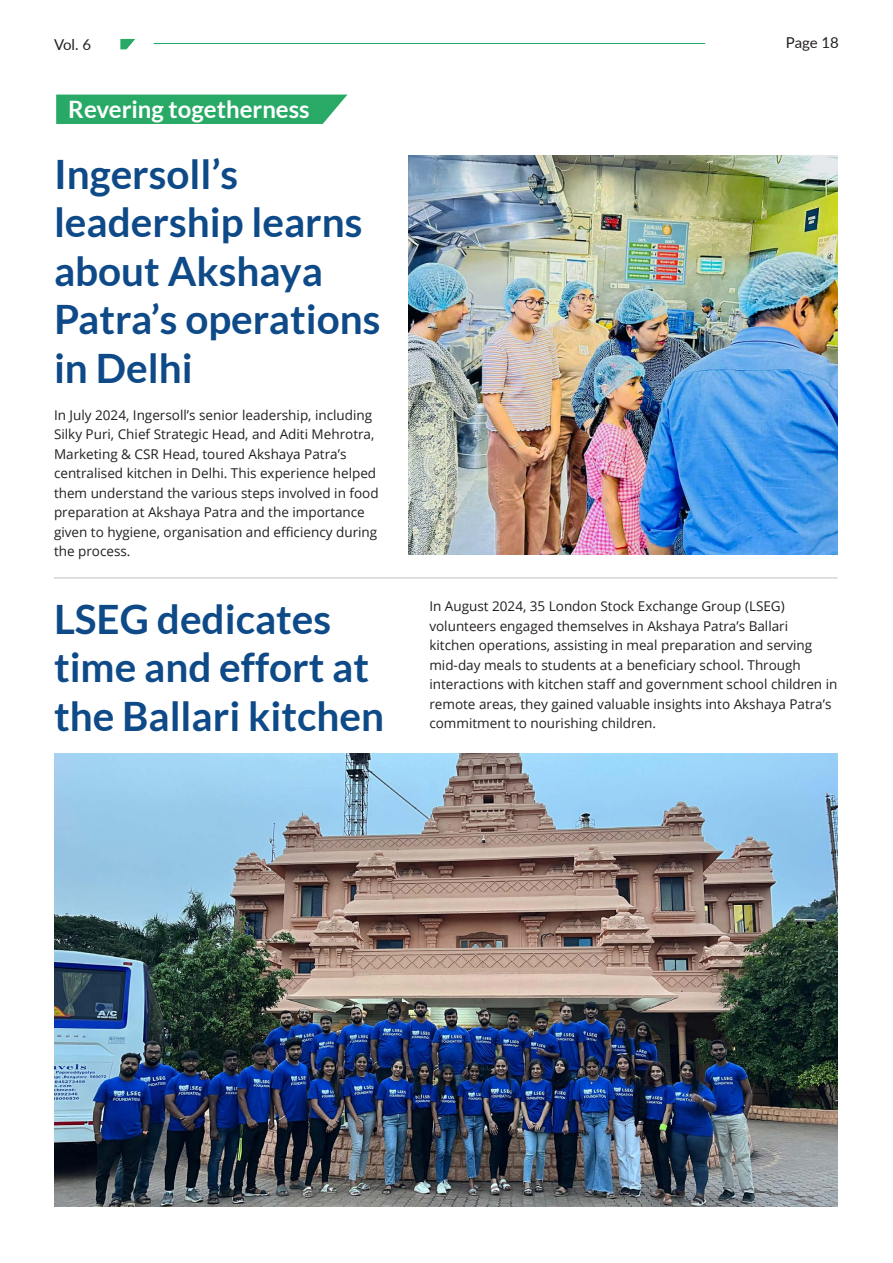
<style>
.page{position:relative;width:893px;height:1263px;background:#fff}
.page>*{position:absolute;margin:0;border:0;box-sizing:border-box;transform-origin:0 0}
.Title_1{font:700 40.5px/48.6px "Lato";color:#0f4a88}
.Sub_title{font:700 24px "Lato";color:#fff}
.t1{font:15px "Lato";letter-spacing:-.005em;color:#231f20}
.Body{font:13.5px/19.5px "Open Sans";color:#231f20}
</style>
<div class="page">
<div style="left:56px;top:95px;width:291px;height:29px;background:#28aa66"></div>
<hr style="left:154px;top:43px;width:551px;height:1px;background:#28aa66">
<svg style="left:120px;top:39px;width:15px;height:10px"></svg>
<img style="left:408px;top:156px;width:429px;height:399px">
<img style="left:54px;top:754px;width:783px;height:452px">
<hr style="left:54px;top:577px;width:783px;height:1px;background:#bfbfbf">
<p class="t1" style="left:54px;top:33px;width:39px">Vol. 6</p>
<p class="t1" style="left:786px;top:32px;width:55px">Page 18</p>
<p class="Sub_title" style="left:68px;top:95px;width:243px">Revering togetherness</p>
<p class="Title_1" style="left:54px;top:149px;width:328px">Ingersoll’s leadership learns about Akshaya<br>Patra’s operations in Delhi</p>
<p class="Body" style="left:54px;top:404px;width:326px">In July 2024, Ingersoll’s senior leadership, including Silky Puri, Chief Strategic Head, and Aditi Mehrotra, Marketing &amp; CSR Head, toured Akshaya Patra’s centralised kitchen in Delhi. This experience helped them understand the various steps involved in food preparation at Akshaya Patra and the importance given to hygiene, organisation and efficiency during the process.</p>
<p class="Title_1" style="left:54px;top:594px;width:332px">LSEG dedicates time and effort at the Ballari kitchen</p>
<p class="Body" style="left:429px;top:596px;width:410px">In August 2024, 35 London Stock Exchange Group (LSEG) volunteers engaged themselves in Akshaya Patra’s Ballari<br>kitchen operations, assisting in meal preparation and serving mid-day meals to students at a beneficiary school. Through interactions with kitchen staff and government school children in remote areas, they gained valuable insights into Akshaya Patra’s commitment to nourishing children.</p>
</div>
